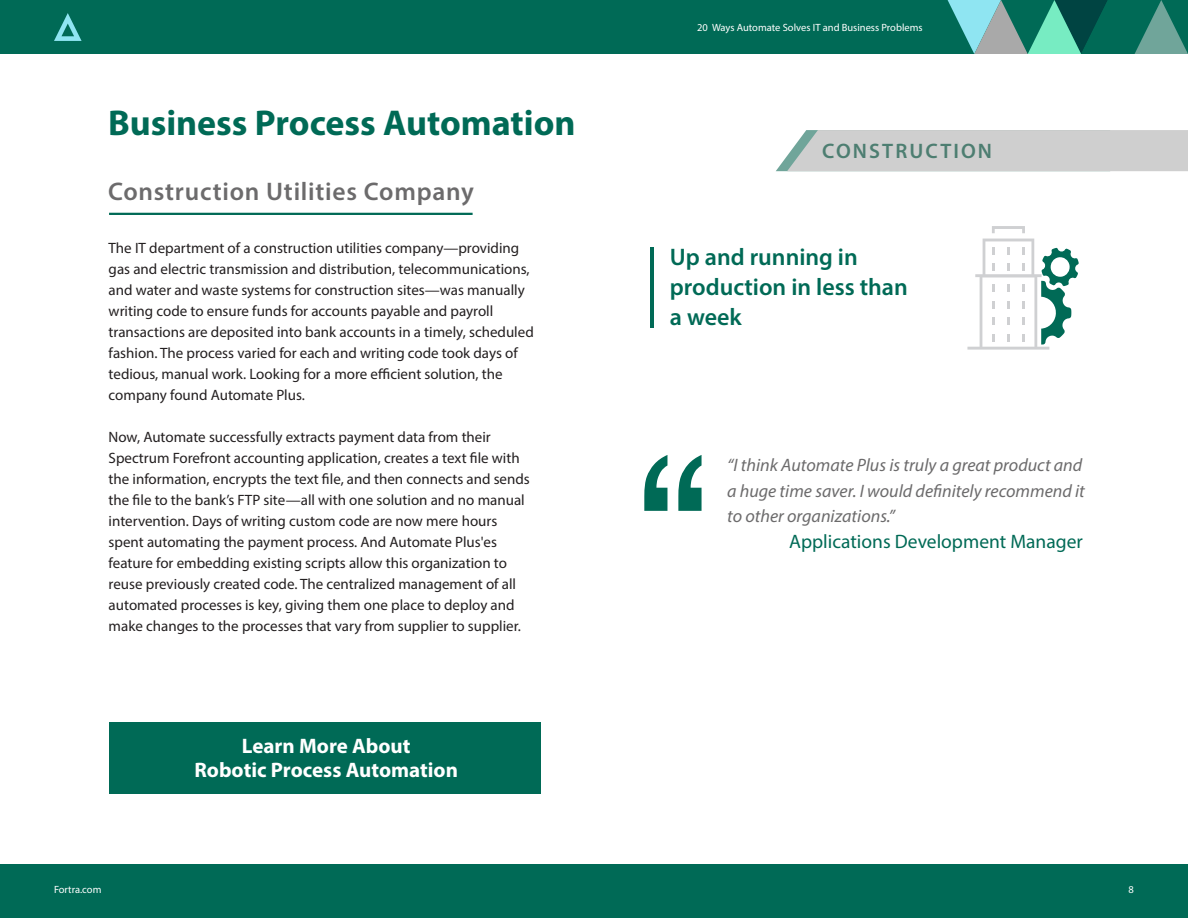
<style>
.page{position:relative;width:1188px;height:918px;background:#fff}
.page>*{position:absolute;margin:0;border:0;box-sizing:border-box;transform-origin:0 0}
.t1{font:180px "Sathu";color:#006a56}
.t2{font:700 36px "Myriad Pro";color:#006a56}
.t3{font:600 25.5px "Myriad Pro";letter-spacing:.03em;color:#6c6b6c}
.t4{font:600 24px "Myriad Pro";color:#006a56}
.Title_-_Summary_Copy{font:700 21px "Myriad Pro";color:#fff}
.t5{font:600 21px "Myriad Pro";letter-spacing:.1em;color:#4d7e71}
.Title_-_Summary_Copy-2{font:19.5px "Myriad Pro";color:#006a56}
.Title_-_Summary_Copy-3{font:italic 18px/25.5px "Myriad Pro";color:#6c6b6c}
.Title_-_Summary_Copy-4{font:15px/21px "Myriad Pro";color:#231f20}
.t6{font:10.5px "Myriad Pro";color:#fff}
</style>
<div class="page">
<div style="left:0;top:864px;width:1188px;height:54px;background:#006a56"></div>
<div style="left:0;top:0;width:1188px;height:54px;background:#006a56"></div>
<svg style="left:54px;top:13px;width:28px;height:28px"></svg>
<svg style="left:948px;top:0;width:240px;height:54px"></svg>
<div style="left:776px;top:130px;width:412px;height:41px;background:#cfcfcf"></div>
<svg style="left:992px;top:226px;width:33px;height:7px"></svg>
<svg style="left:967px;top:239px;width:112px;height:111px"></svg>
<hr style="left:109px;top:213px;width:364px;height:2px;background:#006a56">
<hr style="left:650px;top:247px;width:4px;height:81px;background:#006a56">
<div style="left:109px;top:722px;width:432px;height:72px;background:#006a56"></div>
<p class="t2" style="left:108px;top:99px;width:469px">Business Process Automation</p>
<p class="t3" style="left:108px;top:175px;width:367px">Construction Utilities Company</p>
<p class="Title_-_Summary_Copy-4" style="left:109px;top:237px;width:427px">The IT department of a construction utilities company—providing gas and electric transmission and distribution, telecommunications, and water and waste systems for construction sites—was manually writing code to ensure funds for accounts payable and payroll transactions are deposited into bank accounts in a timely, scheduled fashion. The process varied for each and writing code took days of tedious, manual work. Looking for a more efficient solution, the company found Automate Plus.</p>
<p class="Title_-_Summary_Copy-4" style="left:109px;top:426px;width:423px">Now, Automate successfully extracts payment data from their Spectrum Forefront accounting application, creates a text file with the information, encrypts the text file, and then connects and sends the file to the bank’s FTP site—all with one solution and no manual intervention. Days of writing custom code are now mere hours spent automating the payment process. And Automate Plus'es feature for embedding existing scripts allow this organization to reuse previously created code. The centralized management of all automated processes is key, giving them one place to deploy and make changes to the processes that vary from supplier to supplier.</p>
<p class="Title_-_Summary_Copy" style="left:242px;top:732px;width:170px">Learn More About</p>
<p class="Title_-_Summary_Copy" style="left:194px;top:756px;width:265px">Robotic Process Automation</p>
<p class="t6" style="left:697px;top:21px;width:227px">20 Ways Automate Solves IT and Business Problems</p>
<p class="t5" style="left:822px;top:137px;width:171px">CONSTRUCTION</p>
<p class="t4" style="left:670px;top:242px;width:189px">Up and running in</p>
<p class="t4" style="left:670px;top:272px;width:239px">production in less than</p>
<p class="t4" style="left:670px;top:302px;width:73px">a week</p>
<p class="t1" style="left:629px;top:381px;width:90px">“</p>
<p class="Title_-_Summary_Copy-3" style="left:727px;top:452px;width:359px">“I think Automate Plus is truly a great product and a huge time saver. I would definitely recommend it to other organizations.”</p>
<p class="Title_-_Summary_Copy-2" style="left:789px;top:529px;width:295px">Applications Development Manager</p>
<p class="t6" style="left:54px;top:883px;width:49px">Fortra.com</p>
<p class="t6" style="left:1129px;top:883px;width:7px">8</p>
</div>
